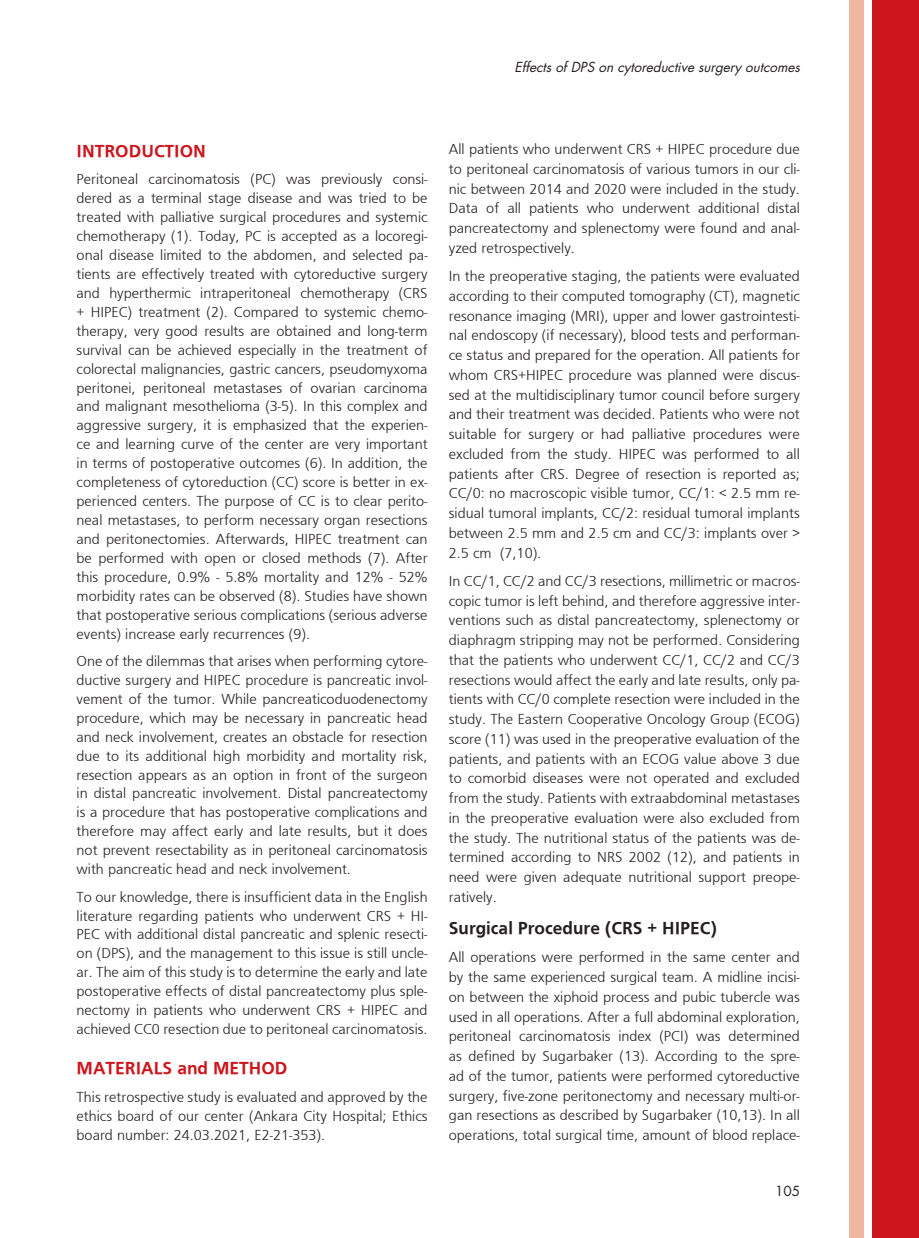
<style>
.page{position:relative;width:919px;height:1238px;background:#fff}
.page>*{position:absolute;margin:0;border:0;box-sizing:border-box;transform-origin:0 0}
.t1{font:700 18px "Fruga Sans";color:#cd151d}
.t2{font:700 18px "Fruga Sans";color:#231f20}
.t3{font:300 15px/19.8px "Fruga Sans";color:#231f20;text-align:justify}
.t4{font:italic 13.5px "Futura OTF";color:#231f20}
.t5{font:13.5px "Futura OTF";color:#231f20}
</style>
<div class="page">
<div style="left:872px;top:0;width:46px;height:1237px;background:#cd151d"></div>
<div style="left:848px;top:0;width:15px;height:1237px;background:#f0b6a0"></div>
<p class="t4" style="left:514px;top:59px;width:287px">Effects of DPS on cytoreductive surgery outcomes</p>
<p class="t1" style="left:77px;top:140px;width:131px">INTRODUCTION</p>
<p class="t3" style="left:77px;top:170px;width:352px;line-height:18.9px">Peritoneal carcinomatosis (PC) was previously consi&shy;dered as a terminal stage disease and was tried to be treated with palliative surgical procedures and systemic chemotherapy (1). Today, PC is accepted as a locoregi&shy;onal disease limited to the abdomen, and selected pa&shy;tients are effectively treated with cytoreductive surgery and hyperthermic intraperitoneal chemotherapy (CRS + HIPEC) treatment (2). Compared to systemic chemo&shy;therapy, very good results are obtained and long-term survival can be achieved especially in the treatment of colorectal malignancies, gastric cancers, pseudomyxoma peritonei, peritoneal metastases of ovarian carcinoma and malignant mesothelioma (3-5). In this complex and aggressive surgery, it is emphasized that the experien&shy;ce and learning curve of the center are very important in terms of postoperative outcomes (6). In addition, the completeness of cytoreduction (CC) score is better in ex&shy;perienced centers. The purpose of CC is to clear perito&shy;neal metastases, to perform necessary organ resections and peritonectomies. Afterwards, HIPEC treatment can be performed with open or closed methods (7). After this procedure, 0.9% - 5.8% mortality and 12% - 52% morbidity rates can be observed (8). Studies have shown that postoperative serious complications (serious adverse events) increase early recurrences (9).</p>
<p class="t3" style="left:77px;top:651px;width:352px;line-height:18.9px">One of the dilemmas that arises when performing cytore&shy;ductive surgery and HIPEC procedure is pancreatic invol&shy;vement of the tumor. While pancreaticoduodenectomy procedure, which may be necessary in pancreatic head and neck involvement, creates an obstacle for resection due to its additional high morbidity and mortality risk, resection appears as an option in front of the surgeon in distal pancreatic involvement. Distal pancreatectomy is a procedure that has postoperative complications and therefore may affect early and late results, but it does not prevent resectability as in peritoneal carcinomatosis with pancreatic head and neck involvement.</p>
<p class="t3" style="left:77px;top:886px;width:352px;line-height:18.9px">To our knowledge, there is insufficient data in the English literature regarding patients who underwent CRS + HI-PEC with additional distal pancreatic and splenic resecti&shy;on (DPS), and the management to this issue is still uncle&shy;ar. The aim of this study is to determine the early and late postoperative effects of distal pancreatectomy plus sple&shy;nectomy in patients who underwent CRS + HIPEC and achieved CC0 resection due to peritoneal carcinomatosis.</p>
<p class="t1" style="left:77px;top:1057px;width:212px">MATERIALS and METHOD</p>
<p class="t3" style="left:77px;top:1086px;width:352px;line-height:19.2px">This retrospective study is evaluated and approved by the ethics board of our center (Ankara City Hospital; Ethics board number: 24.03.2021, E2-21-353).</p>
<p class="t3" style="left:449px;top:139px;width:352px">All patients who underwent CRS + HIPEC procedure due to peritoneal carcinomatosis of various tumors in our cli&shy;nic between 2014 and 2020 were included in the study.<br>Data of all patients who underwent additional distal pancreatectomy and splenectomy were found and anal&shy;yzed retrospectively.</p>
<p class="t3" style="left:449px;top:266px;width:352px">In the preoperative staging, the patients were evaluated according to their computed tomography (CT), magnetic resonance imaging (MRI), upper and lower gastrointesti&shy;nal endoscopy (if necessary), blood tests and performan&shy;ce status and prepared for the operation. All patients for whom CRS+HIPEC procedure was planned were discus&shy;sed at the multidisciplinary tumor council before surgery and their treatment was decided. Patients who were not suitable for surgery or had palliative procedures were excluded from the study. HIPEC was performed to all patients after CRS. Degree of resection is reported as; CC/0: no macroscopic visible tumor, CC/1: &lt; 2.5 mm re&shy;sidual tumoral implants, CC/2: residual tumoral implants between 2.5 mm and 2.5 cm and CC/3: implants over &gt; 2.5 cm (7,10).</p>
<p class="t3" style="left:449px;top:570px;width:352px">In CC/1, CC/2 and CC/3 resections, millimetric or macros&shy;copic tumor is left behind, and therefore aggressive inter&shy;ventions such as distal pancreatectomy, splenectomy or diaphragm stripping may not be performed. Considering that the patients who underwent CC/1, CC/2 and CC/3 resections would affect the early and late results, only pa&shy;tients with CC/0 complete resection were included in the study. The Eastern Cooperative Oncology Group (ECOG) score (11) was used in the preoperative evaluation of the patients, and patients with an ECOG value above 3 due to comorbid diseases were not operated and excluded from the study. Patients with extraabdominal metastases in the preoperative evaluation were also excluded from the study. The nutritional status of the patients was de&shy;termined according to NRS 2002 (12), and patients in need were given adequate nutritional support preope&shy;ratively.</p>
<p class="t2" style="left:449px;top:917px;width:269px">Surgical Procedure (CRS + HIPEC)</p>
<p class="t3" style="left:449px;top:947px;width:352px">All operations were performed in the same center and by the same experienced surgical team. A midline incisi&shy;on between the xiphoid process and pubic tubercle was used in all operations. After a full abdominal exploration, peritoneal carcinomatosis index (PCI) was determined as defined by Sugarbaker (13). According to the spre&shy;ad of the tumor, patients were performed cytoreductive surgery, five-zone peritonectomy and necessary multi-or&shy;gan resections as described by Sugarbaker (10,13). In all operations, total surgical time, amount of blood replace-</p>
<p class="t5" style="left:775px;top:1181px;width:26px">105</p>
</div>
